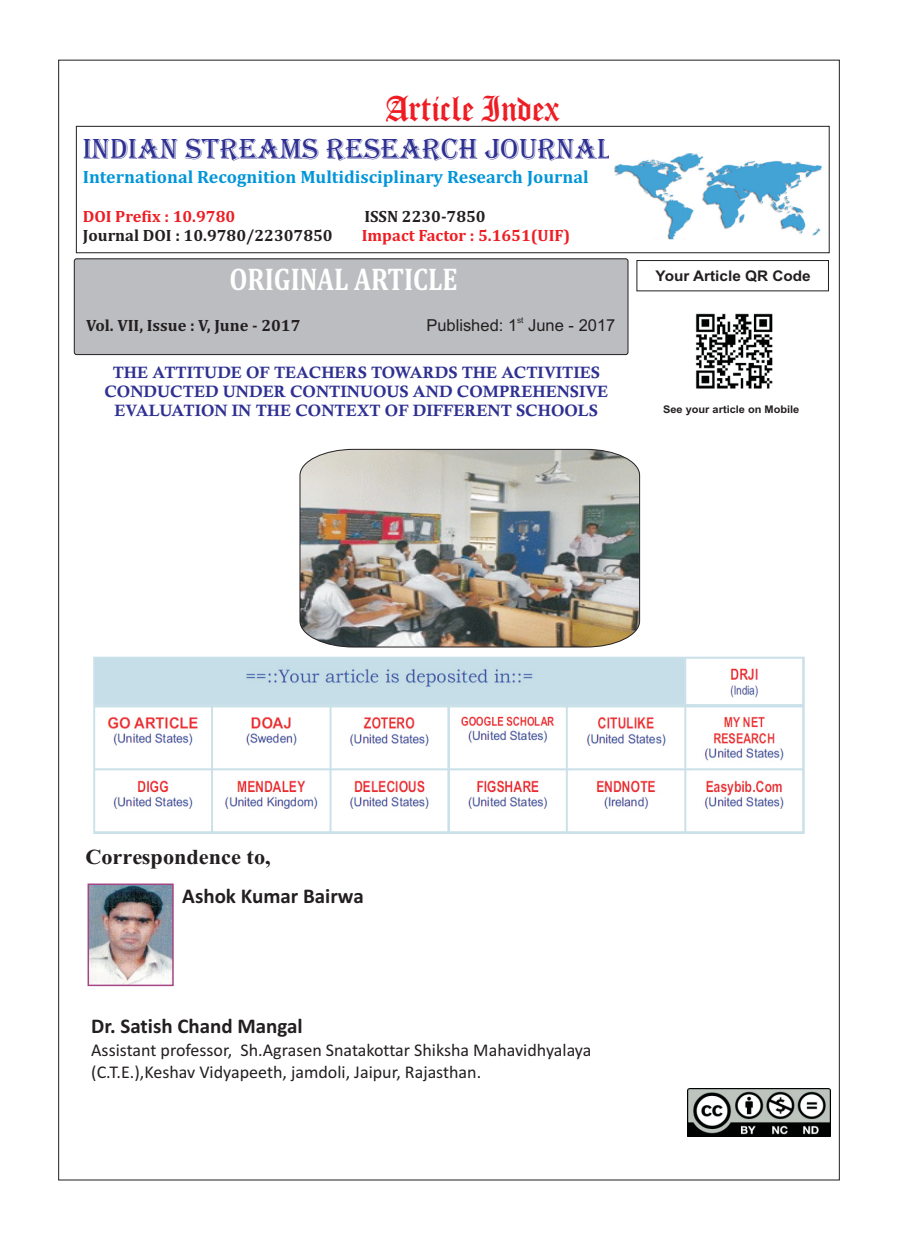
<style>
.page{position:relative;width:898px;height:1242px;background:#fff}
.page>*{position:absolute;margin:0;border:0;box-sizing:border-box;transform-origin:0 0}
.t1{font:39px "Cloister Black BT";color:#ee1d23}
.t2{font:700 31.8px "Cambria";color:#fff;scale:.82 1}
.t3{font:30px "Algerian";color:#2e3092}
.t4{font:700 21.45px "Times New Roman";color:#231f20;scale:1.04 1}
.t5{font:700 21px "Calibri";color:#231f20}
.t6{font:18px/21.9px "Calibri";color:#231f20}
.t7{font:700 18px "Cambria";color:#0095d9}
.t8{font:700 16.5px/18.9px "Calisto";color:#2e3092;text-align:center}
.t9{font:700 16.5px "Cambria";color:#231f20}
.t10{font:700 16.5px "Cambria";color:#ee1d23}
.t11{font:16.5px "Arial";color:#231f20}
.t12{font:700 14.7px "Arial";color:#231f20;scale:1.04 1}
.t13{font:700 10.5px "Arial";color:#231f20;scale:1.04 1}
.t14{font:8.25px "Arial";color:#231f20}
</style>
<div class="page">
<img style="left:695px;top:313px;width:78px;height:76px">
<svg style="left:636px;top:260px;width:192px;height:32px"></svg>
<img style="left:687px;top:1088px;width:142px;height:48px">
<div style="left:76px;top:126px;width:753px;height:127px;border:1px solid #231f20"></div>
<img style="left:299px;top:449px;width:340px;height:198px">
<img style="left:614px;top:153px;width:208px;height:87px">
<div style="left:74px;top:259px;width:554px;height:96px;background:#bcbdc0;border:1px solid #231f20;border-radius:2px"></div>
<img style="left:93px;top:656px;width:712px;height:178px">
<img style="left:89px;top:885px;width:83px;height:99px">
<div style="left:87px;top:883px;width:87px;height:103px;border:1px solid #a54586"></div>
<h1 class="t1" style="left:385px;top:91px;width:176px">Article Index</h1>
<h3 class="t3" style="left:83px;top:132px;width:532px">INDIAN STREAMS RESEARCH JOURNAL</h3>
<p class="t7" style="left:83px;top:169px;width:507px">International Recognition Multidisciplinary Research Journal</p>
<p class="t10" style="left:83px;top:209px;width:154px">DOI Prefix : 10.9780</p>
<p class="t10" style="left:362px;top:228px;width:210px">Impact Factor : 5.1651(UIF)</p>
<p class="t9" style="left:364px;top:209px;width:123px">ISSN 2230-7850</p>
<p class="t9" style="left:83px;top:228px;width:251px">Journal DOI : 10.9780/22307850</p>
<h2 class="t2" style="left:229px;top:265px;width:279px">ORIGINAL ARTICLE</h2>
<p class="t9" style="left:86px;top:319px;width:216px">Vol. VII, Issue : V, June - 2017</p>
<p class="t14" style="left:517px;top:317px;width:8px">st</p>
<p class="t11" style="left:426px;top:319px;width:190px">Published: 1 June - 2017</p>
<p class="t8" style="left:104px;top:364px;width:505px">THE ATTITUDE OF TEACHERS TOWARDS THE ACTIVITIES<br>CONDUCTED UNDER CONTINUOUS AND COMPREHENSIVE<br>EVALUATION IN THE CONTEXT OF DIFFERENT SCHOOLS</p>
<p class="t12" style="left:655px;top:270px;width:150px">Your Article QR Code</p>
<p class="t13" style="left:662px;top:405px;width:132px">See your article on Mobile</p>
<h3 class="t4" style="left:85px;top:849px;width:180px">Correspondence to,</h3>
<p class="t5" style="left:182px;top:887px;width:183px">Ashok Kumar Bairwa</p>
<p class="t5" style="left:91px;top:1017px;width:213px">Dr. Satish Chand Mangal</p>
<p class="t6" style="left:91px;top:1040px;width:501px">Assistant professor, Sh.Agrasen Snatakottar Shiksha Mahavidhyalaya (C.T.E.),Keshav Vidyapeeth, jamdoli, Jaipur, Rajasthan.</p>
</div>
